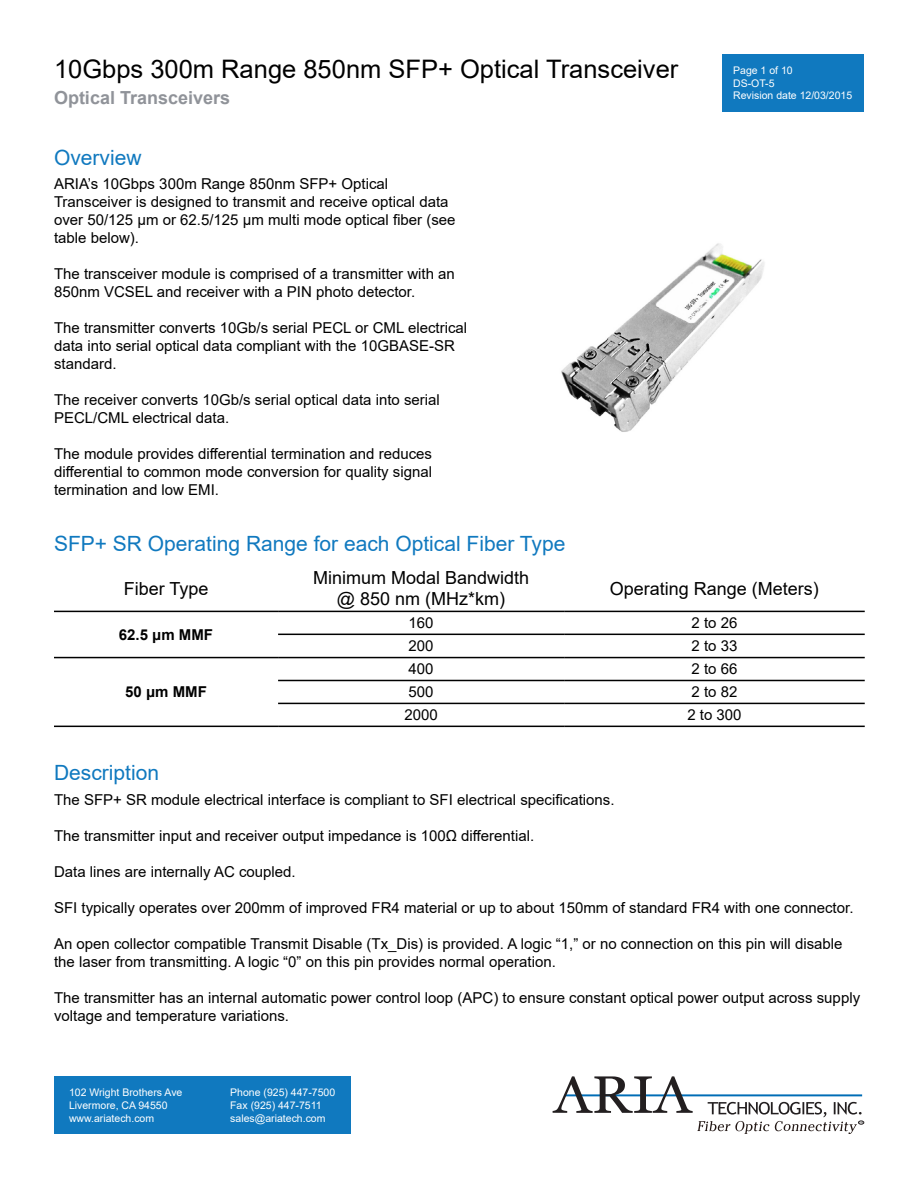
<style>
.page{position:relative;width:918px;height:1188px;background:#fff}
.page>*{position:absolute;margin:0;border:0;box-sizing:border-box;transform-origin:0 0}
.t1{font:25.5px "Arial";color:#000}
.t2{font:21px "Arial";color:#1079bf}
.t3{font:18px/21.6px "Arial";color:#000;text-align:center}
.t4{font:700 18px "Arial";color:#909399}
.t5{font:15px/18px "Arial";color:#000}
.t6{font:700 15px "Arial";color:#000}
.t7{font:10.5px/12.6px "Arial";color:#fff}
</style>
<div class="page">
<svg style="left:553px;top:1076px;width:311px;height:58px"></svg>
<div style="left:54px;top:1076px;width:297px;height:58px;background:#1079bf"></div>
<div style="left:723px;top:54px;width:141px;height:58px;background:#1079bf"></div>
<img style="left:561px;top:243px;width:204px;height:189px">
<hr style="left:278px;top:611px;width:286px;height:1px;background:#000">
<hr style="left:564px;top:611px;width:301px;height:1px;background:#000">
<hr style="left:278px;top:634px;width:286px;height:1px;background:#000">
<hr style="left:564px;top:634px;width:301px;height:1px;background:#000">
<hr style="left:278px;top:657px;width:286px;height:1px;background:#000">
<hr style="left:564px;top:657px;width:301px;height:1px;background:#000">
<hr style="left:278px;top:680px;width:286px;height:1px;background:#000">
<hr style="left:564px;top:680px;width:301px;height:1px;background:#000">
<hr style="left:278px;top:703px;width:286px;height:1px;background:#000">
<hr style="left:564px;top:703px;width:301px;height:1px;background:#000">
<hr style="left:54px;top:726px;width:224px;height:1px;background:#000">
<hr style="left:278px;top:726px;width:286px;height:1px;background:#000">
<hr style="left:564px;top:726px;width:301px;height:1px;background:#000">
<hr style="left:54px;top:657px;width:224px;height:1px;background:#000">
<hr style="left:54px;top:611px;width:224px;height:1px;background:#000">
<h1 class="t1" style="left:54px;top:51px;width:626px">10Gbps 300m Range 850nm SFP+ Optical Transceiver</h1>
<p class="t4" style="left:54px;top:85px;width:178px">Optical Transceivers</p>
<h2 class="t2" style="left:54px;top:143px;width:89px">Overview</h2>
<p class="t5" style="left:54px;top:175px;width:403px">ARIA’s 10Gbps 300m Range 850nm SFP+ Optical Transceiver is designed to transmit and receive optical data over 50/125 μm or 62.5/125 μm multi mode optical fiber (see table below).</p>
<p class="t5" style="left:54px;top:265px;width:402px">The transceiver module is comprised of a transmitter with an<br>850nm VCSEL and receiver with a PIN photo detector.</p>
<p class="t5" style="left:54px;top:319px;width:415px">The transmitter converts 10Gb/s serial PECL or CML electrical data into serial optical data compliant with the 10GBASE-SR standard.</p>
<p class="t5" style="left:54px;top:391px;width:387px">The receiver converts 10Gb/s serial optical data into serial<br>PECL/CML electrical data.</p>
<p class="t5" style="left:54px;top:445px;width:380px;text-align:justify">The module provides differential termination and reduces differential to common mode conversion for quality signal termination and low EMI.</p>
<h2 class="t2" style="left:54px;top:529px;width:513px">SFP+ SR Operating Range for each Optical Fiber Type</h2>
<p class="t7" style="left:733px;top:64px;width:121px">Page 1 of 10<br>DS-OT-5<br>Revision date 12/03/2015</p>
<p class="t3" style="left:124px;top:577px;width:86px">Fiber Type</p>
<p class="t3" style="left:313px;top:567px;width:218px">Minimum Modal Bandwidth @ 850 nm (MHz*km)</p>
<p class="t3" style="left:610px;top:577px;width:211px">Operating Range (Meters)</p>
<p class="t6" style="left:119px;top:624px;width:96px">62.5 μm MMF</p>
<p class="t5" style="left:409px;top:614px;width:27px">160</p>
<p class="t5" style="left:692px;top:614px;width:47px">2 to 26</p>
<p class="t5" style="left:409px;top:637px;width:27px">200</p>
<p class="t5" style="left:692px;top:637px;width:47px">2 to 33</p>
<p class="t6" style="left:125px;top:682px;width:83px">50 μm MMF</p>
<p class="t5" style="left:409px;top:660px;width:27px">400</p>
<p class="t5" style="left:692px;top:660px;width:47px">2 to 66</p>
<p class="t5" style="left:409px;top:683px;width:27px">500</p>
<p class="t5" style="left:692px;top:683px;width:47px">2 to 82</p>
<p class="t5" style="left:404px;top:706px;width:35px">2000</p>
<p class="t5" style="left:687px;top:706px;width:56px">2 to 300</p>
<h2 class="t2" style="left:54px;top:758px;width:107px">Description</h2>
<p class="t5" style="left:54px;top:790px;width:562px">The SFP+ SR module electrical interface is compliant to SFI electrical specifications.</p>
<p class="t5" style="left:54px;top:826px;width:482px">The transmitter input and receiver output impedance is 100Ω differential.</p>
<p class="t5" style="left:54px;top:862px;width:243px">Data lines are internally AC coupled.</p>
<p class="t5" style="left:54px;top:898px;width:801px">SFI typically operates over 200mm of improved FR4 material or up to about 150mm of standard FR4 with one connector.</p>
<p class="t5" style="left:54px;top:934px;width:790px">An open collector compatible Transmit Disable (Tx_Dis) is provided. A logic “1,” or no connection on this pin will disable the laser from transmitting. A logic “0” on this pin provides normal operation.</p>
<p class="t5" style="left:54px;top:988px;width:808px">The transmitter has an internal automatic power control loop (APC) to ensure constant optical power output across supply voltage and temperature variations.</p>
<p class="t7" style="left:69px;top:1086px;width:115px">102 Wright Brothers Ave<br>Livermore, CA 94550 www.ariatech.com</p>
<p class="t7" style="left:230px;top:1086px;width:107px">Phone (925) 447-7500<br>Fax (925) 447-7511 sales@ariatech.com</p>
</div>
